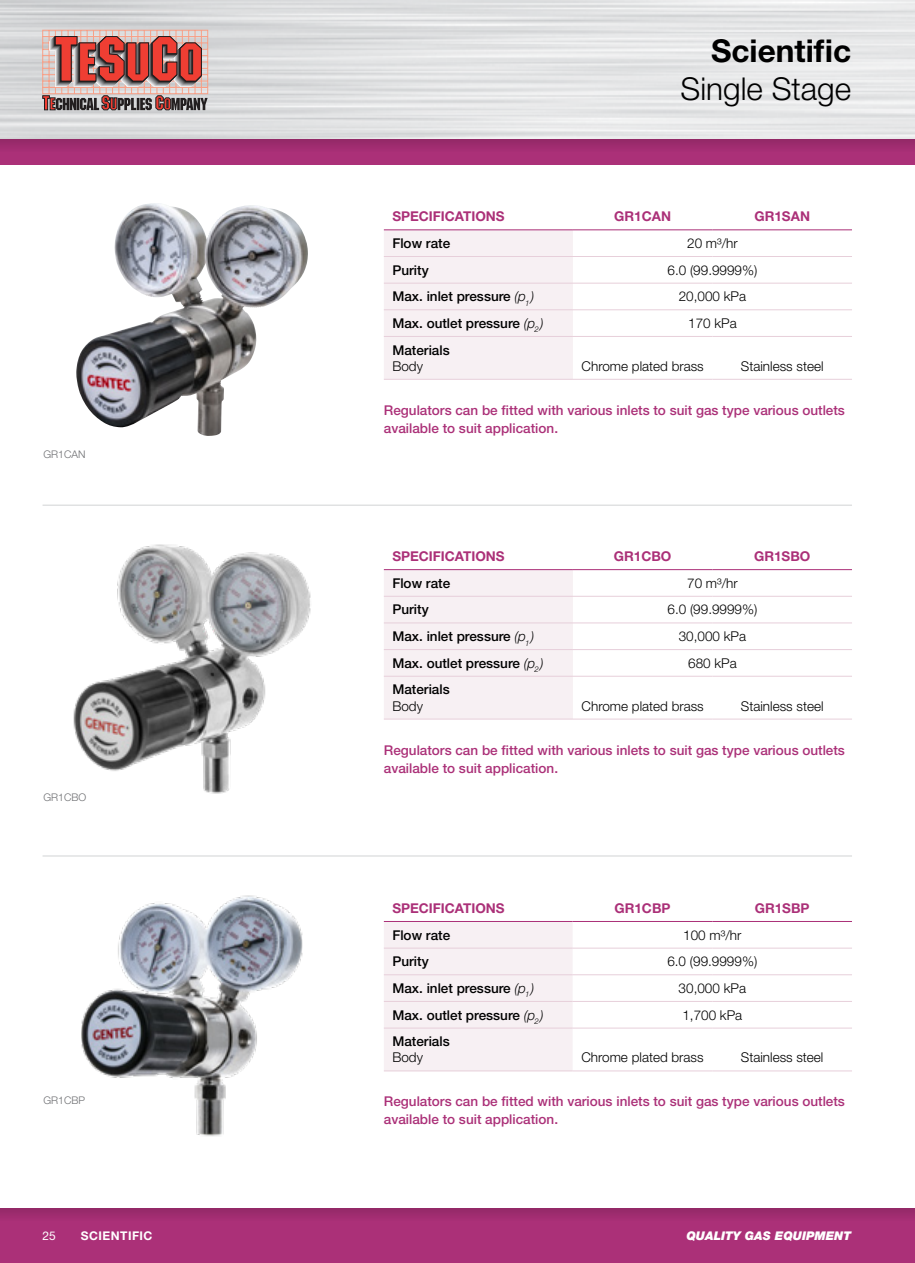
<style>
.page{position:relative;width:915px;height:1263px;background:#fff}
.page>*{position:absolute;margin:0;border:0;box-sizing:border-box;transform-origin:0 0}
.t1{font:300 31.5px "Helvetica Neue LT Std";color:#000}
.t2{font:700 31.5px "Helvetica Neue LT Std";color:#000}
.t3{font:500 13.5px/18px "Helvetica Neue LT Std";color:#ab3078}
.t4{font:500 13.5px/16.2px "Helvetica Neue LT Std";color:#000}
.t5{font:300 13.5px "Helvetica Neue LT Std";color:#000}
.t6{font:700 13.5px "Helvetica Neue LT Std";color:#ab3078}
.t7{font:italic 900 12px "Helvetica Neue LT Std";color:#fff}
.t8{font:700 12px "Helvetica Neue LT Std";letter-spacing:.04em;color:#fff}
.t9{font:12px "Helvetica Neue LT Std";color:#fff}
.t10{font:300 10.5px "Helvetica Neue LT Std";color:#6d6e71}
.s1{font-weight:300;font-style:italic}
.s2{font-weight:300}
</style>
<div class="page">
<div style="left:0;top:139px;width:914px;height:26px;background:#ab3078"></div>
<div style="left:0;top:1208px;width:914px;height:55px;background:#ab3078"></div>
<div style="left:0;top:139px;width:914px;height:22px;background:linear-gradient(to bottom,#962a6a,#af317b)"></div>
<svg style="left:914px;top:139px;width:1px;height:22px"></svg>
<div style="left:0;top:1208px;width:914px;height:22px;background:linear-gradient(to right,#a42e73,#a42e73)"></div>
<svg style="left:914px;top:1208px;width:1px;height:22px"></svg>
<svg style="left:42px;top:30px;width:166px;height:80px"></svg>
<div style="left:384px;top:231px;width:188px;height:148px;background:#f7f0f3"></div>
<hr style="left:384px;top:230px;width:188px;height:1px;background:#ab3078">
<hr style="left:572px;top:230px;width:140px;height:1px;background:#ab3078">
<hr style="left:712px;top:230px;width:139px;height:1px;background:#ab3078">
<hr style="left:384px;top:256px;width:188px;height:1px;background:#e7cfda">
<hr style="left:572px;top:256px;width:140px;height:1px;background:#e7cfda">
<hr style="left:712px;top:256px;width:139px;height:1px;background:#e7cfda">
<hr style="left:572px;top:283px;width:140px;height:1px;background:#e7cfda">
<hr style="left:712px;top:283px;width:139px;height:1px;background:#e7cfda">
<hr style="left:572px;top:309px;width:140px;height:1px;background:#e7cfda">
<hr style="left:712px;top:309px;width:139px;height:1px;background:#e7cfda">
<hr style="left:572px;top:336px;width:140px;height:1px;background:#e7cfda">
<hr style="left:712px;top:336px;width:139px;height:1px;background:#e7cfda">
<hr style="left:384px;top:379px;width:188px;height:1px;background:#e7cfda">
<hr style="left:572px;top:379px;width:140px;height:1px;background:#e7cfda">
<hr style="left:712px;top:379px;width:139px;height:1px;background:#e7cfda">
<hr style="left:384px;top:336px;width:188px;height:1px;background:#e7cfda">
<hr style="left:384px;top:283px;width:188px;height:1px;background:#e7cfda">
<hr style="left:384px;top:309px;width:188px;height:1px;background:#e7cfda">
<div style="left:384px;top:570px;width:188px;height:149px;background:#f7f0f3"></div>
<hr style="left:384px;top:569px;width:188px;height:1px;background:#ab3078">
<hr style="left:572px;top:569px;width:140px;height:1px;background:#ab3078">
<hr style="left:712px;top:569px;width:139px;height:1px;background:#ab3078">
<hr style="left:384px;top:596px;width:188px;height:1px;background:#e7cfda">
<hr style="left:572px;top:596px;width:140px;height:1px;background:#e7cfda">
<hr style="left:712px;top:596px;width:139px;height:1px;background:#e7cfda">
<hr style="left:572px;top:623px;width:140px;height:1px;background:#e7cfda">
<hr style="left:712px;top:623px;width:139px;height:1px;background:#e7cfda">
<hr style="left:572px;top:649px;width:140px;height:1px;background:#e7cfda">
<hr style="left:712px;top:649px;width:139px;height:1px;background:#e7cfda">
<hr style="left:572px;top:676px;width:140px;height:1px;background:#e7cfda">
<hr style="left:712px;top:676px;width:139px;height:1px;background:#e7cfda">
<hr style="left:384px;top:719px;width:188px;height:1px;background:#e7cfda">
<hr style="left:572px;top:719px;width:140px;height:1px;background:#e7cfda">
<hr style="left:712px;top:719px;width:139px;height:1px;background:#e7cfda">
<hr style="left:384px;top:676px;width:188px;height:1px;background:#e7cfda">
<hr style="left:384px;top:623px;width:188px;height:1px;background:#e7cfda">
<hr style="left:384px;top:649px;width:188px;height:1px;background:#e7cfda">
<img style="left:73px;top:544px;width:238px;height:250px">
<div style="left:384px;top:922px;width:188px;height:148px;background:#f7f0f3"></div>
<hr style="left:384px;top:921px;width:188px;height:1px;background:#ab3078">
<hr style="left:572px;top:921px;width:140px;height:1px;background:#ab3078">
<hr style="left:712px;top:921px;width:139px;height:1px;background:#ab3078">
<hr style="left:384px;top:948px;width:188px;height:1px;background:#e7cfda">
<hr style="left:572px;top:948px;width:140px;height:1px;background:#e7cfda">
<hr style="left:712px;top:948px;width:139px;height:1px;background:#e7cfda">
<hr style="left:572px;top:974px;width:140px;height:1px;background:#e7cfda">
<hr style="left:712px;top:974px;width:139px;height:1px;background:#e7cfda">
<hr style="left:572px;top:1001px;width:140px;height:1px;background:#e7cfda">
<hr style="left:712px;top:1001px;width:139px;height:1px;background:#e7cfda">
<hr style="left:572px;top:1028px;width:140px;height:1px;background:#e7cfda">
<hr style="left:712px;top:1028px;width:139px;height:1px;background:#e7cfda">
<hr style="left:384px;top:1070px;width:188px;height:1px;background:#e7cfda">
<hr style="left:572px;top:1070px;width:140px;height:1px;background:#e7cfda">
<hr style="left:712px;top:1070px;width:139px;height:1px;background:#e7cfda">
<hr style="left:384px;top:1028px;width:188px;height:1px;background:#e7cfda">
<hr style="left:384px;top:974px;width:188px;height:1px;background:#e7cfda">
<hr style="left:384px;top:1001px;width:188px;height:1px;background:#e7cfda">
<img style="left:81px;top:895px;width:222px;height:242px">
<img style="left:76px;top:203px;width:188px;height:233px">
<hr style="left:43px;top:505px;width:808px;height:1px;background:#d1d3d4">
<hr style="left:43px;top:856px;width:808px;height:1px;background:#d1d3d4">
<p class="t2" style="left:710px;top:32px;width:141px">Scientific</p>
<p class="t1" style="left:680px;top:70px;width:172px">Single Stage</p>
<p class="t6" style="left:392px;top:208px;width:114px">SPECIFICATIONS</p>
<p class="t6" style="left:614px;top:208px;width:58px">GR1CAN</p>
<p class="t6" style="left:754px;top:208px;width:57px">GR1SAN</p>
<p class="t4" style="left:392px;top:235px;width:59px">Flow rate</p>
<p class="t5" style="left:687px;top:235px;width:52px">20 m³/hr</p>
<p class="t4" style="left:392px;top:262px;width:38px">Purity</p>
<p class="t5" style="left:667px;top:262px;width:91px">6.0 (99.9999%)</p>
<p class="t4" style="left:392px;top:288px;width:143px">Max. inlet pressure <span class="s1">(p</span><sub>1</sub> <span class="s1">)</span></p>
<p class="t5" style="left:678px;top:288px;width:69px">20,000 kPa</p>
<p class="t4" style="left:392px;top:315px;width:153px">Max. outlet pressure <span class="s1">(p</span><sub>2</sub> <span class="s1">)</span></p>
<p class="t5" style="left:688px;top:315px;width:50px">170 kPa</p>
<p class="t4" style="left:392px;top:342px;width:59px">Materials<br><span class="s2">Body</span></p>
<p class="t5" style="left:581px;top:358px;width:124px">Chrome plated brass</p>
<p class="t5" style="left:740px;top:358px;width:84px">Stainless steel</p>
<p class="t10" style="left:43px;top:447px;width:44px">GR1CAN</p>
<p class="t10" style="left:43px;top:791px;width:44px">GR1CBO</p>
<p class="t10" style="left:43px;top:1093px;width:43px">GR1CBP</p>
<p class="t3" style="left:384px;top:401px;width:462px">Regulators can be fitted with various inlets to suit gas type various outlets available to suit application.</p>
<p class="t6" style="left:392px;top:548px;width:114px">SPECIFICATIONS</p>
<p class="t6" style="left:613px;top:548px;width:59px">GR1CBO</p>
<p class="t6" style="left:753px;top:548px;width:58px">GR1SBO</p>
<p class="t4" style="left:392px;top:575px;width:59px">Flow rate</p>
<p class="t5" style="left:687px;top:575px;width:52px">70 m³/hr</p>
<p class="t4" style="left:392px;top:601px;width:38px">Purity</p>
<p class="t5" style="left:667px;top:601px;width:91px">6.0 (99.9999%)</p>
<p class="t4" style="left:392px;top:628px;width:143px">Max. inlet pressure <span class="s1">(p</span><sub>1</sub> <span class="s1">)</span></p>
<p class="t5" style="left:678px;top:628px;width:69px">30,000 kPa</p>
<p class="t4" style="left:392px;top:655px;width:153px">Max. outlet pressure <span class="s1">(p</span><sub>2</sub> <span class="s1">)</span></p>
<p class="t5" style="left:688px;top:655px;width:50px">680 kPa</p>
<p class="t4" style="left:392px;top:681px;width:59px">Materials<br><span class="s2">Body</span></p>
<p class="t5" style="left:581px;top:697px;width:124px">Chrome plated brass</p>
<p class="t5" style="left:740px;top:697px;width:84px">Stainless steel</p>
<p class="t3" style="left:384px;top:741px;width:462px">Regulators can be fitted with various inlets to suit gas type various outlets available to suit application.</p>
<p class="t6" style="left:392px;top:900px;width:114px">SPECIFICATIONS</p>
<p class="t6" style="left:614px;top:900px;width:58px">GR1CBP</p>
<p class="t6" style="left:754px;top:900px;width:56px">GR1SBP</p>
<p class="t4" style="left:392px;top:926px;width:59px">Flow rate</p>
<p class="t5" style="left:683px;top:926px;width:60px">100 m³/hr</p>
<p class="t4" style="left:392px;top:953px;width:38px">Purity</p>
<p class="t5" style="left:667px;top:953px;width:91px">6.0 (99.9999%)</p>
<p class="t4" style="left:392px;top:980px;width:143px">Max. inlet pressure <span class="s1">(p</span><sub>1</sub> <span class="s1">)</span></p>
<p class="t5" style="left:678px;top:980px;width:69px">30,000 kPa</p>
<p class="t4" style="left:392px;top:1006px;width:153px">Max. outlet pressure <span class="s1">(p</span><sub>2</sub> <span class="s1">)</span></p>
<p class="t5" style="left:682px;top:1006px;width:61px">1,700 kPa</p>
<p class="t4" style="left:392px;top:1033px;width:59px">Materials<br><span class="s2">Body</span></p>
<p class="t5" style="left:581px;top:1049px;width:124px">Chrome plated brass</p>
<p class="t5" style="left:740px;top:1049px;width:84px">Stainless steel</p>
<p class="t3" style="left:384px;top:1092px;width:462px">Regulators can be fitted with various inlets to suit gas type various outlets available to suit application.</p>
<p class="t9" style="left:43px;top:1228px;width:15px">25</p>
<p class="t8" style="left:81px;top:1228px;width:73px">SCIENTIFIC</p>
<p class="t7" style="left:686px;top:1228px;width:166px">QUALITY GAS EQUIPMENT</p>
</div>
